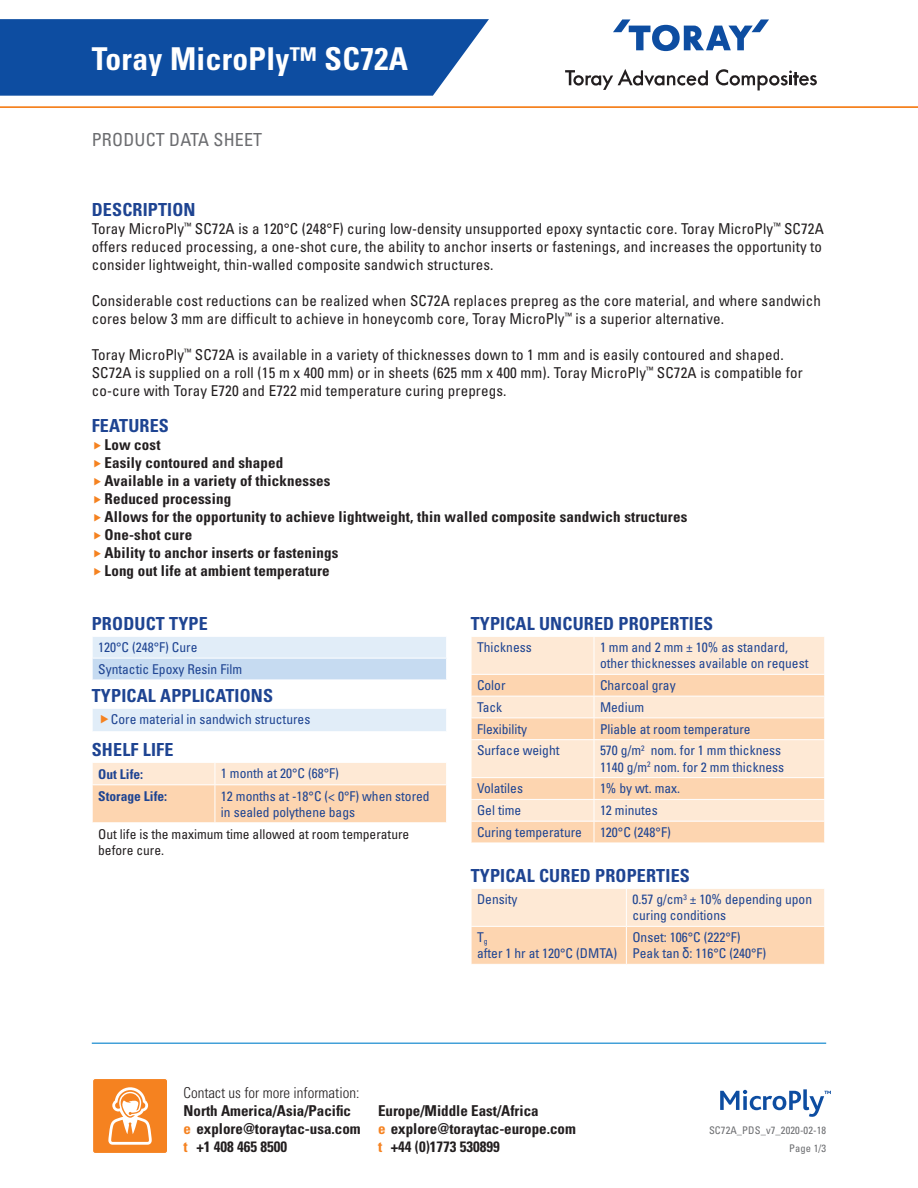
<style>
.page{position:relative;width:918px;height:1188px;background:#fff}
.page>*{position:absolute;margin:0;border:0;box-sizing:border-box;transform-origin:0 0}
.t1{font:700 condensed 31.5px "Univers";letter-spacing:.01em;color:#fff}
.t2{font:700 condensed 18px "Univers LT Std";letter-spacing:.01em;color:#1e4492}
.t3{font:condensed 18px "Univers LT Std";letter-spacing:.01em;color:#6c6d70}
.Body_text{font:condensed 15px/18px "Univers LT Std";letter-spacing:.01em;color:#231f20}
.t4{font:700 condensed 15px/18px "Univers";letter-spacing:.01em;color:#231f20}
.t5{font:300 condensed 15px "Univers";color:#231f20}
.Cell_row{font:condensed 13.5px/16.2px "Univers LT Std";color:#1e4492}
.Cell_row-2{font:condensed 13.5px/16.2px "Univers LT Std";color:#231f20}
.Cell_row-3{font:700 condensed 13.5px "Univers";color:#1e4492}
.t6{font:condensed 10.5px "Univers LT Std";letter-spacing:.01em;color:#6c6d70}
.s1{font-family:"Arial Narrow";font-stretch:normal;font-size:15px}
.s2{color:#f58220}
</style>
<div class="page">
<hr style="left:92px;top:1042px;width:734px;height:2px;background:#42a0d8">
<svg style="left:0;top:19px;width:489px;height:77px;background:#1b57a6"></svg>
<hr style="left:0;top:106px;width:918px;height:2px;background:#f58220">
<svg style="left:93px;top:1079px;width:74px;height:74px;background:#f69746"></svg>
<svg style="left:613px;top:19px;width:156px;height:32px"></svg>
<svg style="left:565px;top:69px;width:143px;height:21px"></svg>
<svg style="left:716px;top:69px;width:101px;height:21px"></svg>
<svg style="left:720px;top:1089px;width:111px;height:28px"></svg>
<div style="left:92px;top:636px;width:355px;height:22px;background:#e1edf8"></div>
<div style="left:92px;top:658px;width:355px;height:22px;background:#c6dbf1"></div>
<hr style="left:92px;top:636px;width:355px;height:1px;background:#fff">
<hr style="left:92px;top:658px;width:355px;height:1px;background:#fff">
<svg style="left:92px;top:637px;width:1px;height:43px"></svg>
<svg style="left:446px;top:637px;width:1px;height:43px"></svg>
<div style="left:92px;top:708px;width:355px;height:24px;background:#e1edf8"></div>
<hr style="left:92px;top:708px;width:355px;height:1px;background:#fff">
<svg style="left:92px;top:709px;width:1px;height:22px"></svg>
<svg style="left:446px;top:709px;width:1px;height:22px"></svg>
<hr style="left:92px;top:731px;width:355px;height:1px;background:#fff">
<svg style="left:92px;top:763px;width:354px;height:59px;background:#fddcbe"></svg>
<hr style="left:92px;top:784px;width:123px;height:1px;background:#fff">
<hr style="left:92px;top:785px;width:1px;height:37px;background:#fff">
<hr style="left:215px;top:784px;width:232px;height:1px;background:#fff">
<hr style="left:215px;top:785px;width:1px;height:37px;background:#fff">
<div style="left:472px;top:637px;width:352px;height:37px;background:#fee9d5"></div>
<svg style="left:472px;top:675px;width:352px;height:168px;background:#fddfc2"></svg>
<hr style="left:594px;top:637px;width:1px;height:37px;background:#fff">
<hr style="left:471px;top:696px;width:123px;height:1px;background:#fff">
<hr style="left:594px;top:696px;width:231px;height:1px;background:#fff">
<hr style="left:471px;top:718px;width:123px;height:1px;background:#fff">
<svg style="left:471px;top:675px;width:1px;height:64px"></svg>
<hr style="left:594px;top:718px;width:231px;height:1px;background:#fff">
<svg style="left:594px;top:675px;width:1px;height:64px"></svg>
<svg style="left:824px;top:675px;width:1px;height:64px"></svg>
<hr style="left:471px;top:739px;width:123px;height:1px;background:#fff">
<hr style="left:594px;top:739px;width:231px;height:1px;background:#fff">
<hr style="left:594px;top:740px;width:1px;height:37px;background:#fff">
<hr style="left:471px;top:777px;width:123px;height:1px;background:#fff">
<hr style="left:594px;top:777px;width:231px;height:1px;background:#fff">
<hr style="left:471px;top:799px;width:123px;height:1px;background:#fff">
<hr style="left:594px;top:799px;width:231px;height:1px;background:#fff">
<hr style="left:471px;top:821px;width:123px;height:1px;background:#fff">
<svg style="left:471px;top:778px;width:1px;height:65px"></svg>
<hr style="left:594px;top:821px;width:231px;height:1px;background:#fff">
<svg style="left:594px;top:778px;width:1px;height:65px"></svg>
<svg style="left:824px;top:778px;width:1px;height:65px"></svg>
<svg style="left:472px;top:889px;width:352px;height:75px;background:#fddfc2"></svg>
<hr style="left:626px;top:889px;width:1px;height:37px;background:#fff">
<hr style="left:471px;top:926px;width:155px;height:1px;background:#fff">
<hr style="left:626px;top:926px;width:199px;height:1px;background:#fff">
<hr style="left:626px;top:927px;width:1px;height:37px;background:#fff">
<h1 class="t1" style="left:92px;top:39px;width:318px">Toray MicroPly™ SC72A</h1>
<p class="t3" style="left:92px;top:128px;width:172px">PRODUCT DATA SHEET</p>
<h1 class="t2" style="left:92px;top:199px;width:105px">DESCRIPTION</h1>
<p class="Body_text" style="left:92px;top:219px;width:734px">Toray MicroPly<sup>™</sup> SC72A is a 120°C (248°F) curing low-density unsupported epoxy syntactic core. Toray MicroPly<sup>™</sup> SC72A offers reduced processing, a one-shot cure, the ability to anchor inserts or fastenings, and increases the opportunity to consider lightweight, thin-walled composite sandwich structures.</p>
<p class="Body_text" style="left:92px;top:291px;width:731px">Considerable cost reductions can be realized when SC72A replaces prepreg as the core material, and where sandwich cores below 3 mm are difficult to achieve in honeycomb core, Toray MicroPly<sup>™</sup> is a superior alternative.</p>
<p class="Body_text" style="left:92px;top:345px;width:712px">Toray MicroPly<sup>™</sup> SC72A is available in a variety of thicknesses down to 1 mm and is easily contoured and shaped.<br>SC72A is supplied on a roll (15 m x 400 mm) or in sheets (625 mm x 400 mm). Toray MicroPly<sup>™</sup> SC72A is compatible for co-cure with Toray E720 and E722 mid temperature curing prepregs.</p>
<h1 class="t2" style="left:92px;top:415px;width:79px">FEATURES</h1>
<p class="t4" style="left:105px;top:436px;width:58px">Low cost</p>
<p class="t4" style="left:105px;top:454px;width:180px">Easily contoured and shaped</p>
<p class="t4" style="left:105px;top:472px;width:227px">Available in a variety of thicknesses</p>
<p class="t4" style="left:105px;top:490px;width:128px">Reduced processing</p>
<p class="t4" style="left:105px;top:508px;width:584px">Allows for the opportunity to achieve lightweight, thin walled composite sandwich structures</p>
<p class="t4" style="left:105px;top:526px;width:89px">One-shot cure</p>
<p class="t4" style="left:105px;top:544px;width:236px">Ability to anchor inserts or fastenings</p>
<p class="t4" style="left:105px;top:562px;width:227px">Long out life at ambient temperature</p>
<h1 class="t2" style="left:92px;top:613px;width:118px">PRODUCT TYPE</h1>
<p class="Cell_row" style="left:98px;top:639px;width:101px">120°C (248°F) Cure</p>
<p class="Cell_row" style="left:98px;top:661px;width:145px">Syntactic Epoxy Resin Film</p>
<h1 class="t2" style="left:92px;top:685px;width:183px">TYPICAL APPLICATIONS</h1>
<p class="Cell_row" style="left:111px;top:711px;width:201px">Core material in sandwich structures</p>
<h1 class="t2" style="left:92px;top:739px;width:83px">SHELF LIFE</h1>
<p class="Cell_row-3" style="left:98px;top:766px;width:46px">Out Life:</p>
<p class="Cell_row" style="left:221px;top:765px;width:120px">1 month at 20°C (68°F)</p>
<p class="Cell_row-3" style="left:98px;top:788px;width:70px">Storage Life:</p>
<p class="Cell_row" style="left:221px;top:788px;width:210px">12 months at -18°C (&lt; 0°F) when stored in sealed polythene bags</p>
<p class="Cell_row-2" style="left:98px;top:825px;width:313px">Out life is the maximum time allowed at room temperature before cure.</p>
<h1 class="t2" style="left:471px;top:613px;width:244px">TYPICAL UNCURED PROPERTIES</h1>
<p class="Cell_row" style="left:477px;top:639px;width:56px">Thickness</p>
<p class="Cell_row" style="left:600px;top:639px;width:210px">1 mm and 2 mm ± 10% as standard, other thicknesses available on request</p>
<p class="Cell_row" style="left:477px;top:677px;width:30px">Color</p>
<p class="Cell_row" style="left:600px;top:677px;width:77px">Charcoal gray</p>
<p class="Cell_row" style="left:477px;top:699px;width:27px">Tack</p>
<p class="Cell_row" style="left:600px;top:699px;width:46px">Medium</p>
<p class="Cell_row" style="left:477px;top:721px;width:52px">Flexibility</p>
<p class="Cell_row" style="left:600px;top:721px;width:152px">Pliable at room temperature</p>
<p class="Cell_row" style="left:477px;top:742px;width:84px">Surface weight</p>
<p class="Cell_row" style="left:600px;top:742px;width:183px">570 g/m<sup>2</sup> nom. for 1 mm thickness</p>
<p class="Cell_row" style="left:600px;top:759px;width:186px">1140 g/m<sup>2</sup> nom. for 2 mm thickness</p>
<p class="Cell_row" style="left:477px;top:780px;width:47px">Volatiles</p>
<p class="Cell_row" style="left:600px;top:780px;width:82px">1% by wt. max.</p>
<p class="Cell_row" style="left:477px;top:802px;width:46px">Gel time</p>
<p class="Cell_row" style="left:600px;top:802px;width:59px">12 minutes</p>
<p class="Cell_row" style="left:477px;top:824px;width:106px">Curing temperature</p>
<p class="Cell_row" style="left:600px;top:824px;width:72px">120°C (248°F)</p>
<h1 class="t2" style="left:471px;top:865px;width:221px">TYPICAL CURED PROPERTIES</h1>
<p class="Cell_row" style="left:477px;top:891px;width:42px">Density</p>
<p class="Cell_row" style="left:632px;top:891px;width:181px">0.57 g/cm<sup>3</sup> ± 10% depending upon curing conditions</p>
<p class="Cell_row" style="left:477px;top:929px;width:12px">T<sub>g</sub></p>
<p class="Cell_row" style="left:477px;top:945px;width:142px">after 1 hr at 120°C (DMTA)</p>
<p class="Cell_row" style="left:632px;top:929px;width:110px">Onset: 106°C (222°F)</p>
<p class="Cell_row" style="left:632px;top:945px;width:135px">Peak tan <span class="s1">δ</span>: 116°C (240°F)</p>
<p class="t5" style="left:184px;top:1084px;width:177px">Contact us for more information:</p>
<p class="t4" style="left:184px;top:1102px;width:179px">North America/Asia/Pacific <span class="s2">e</span> explore@toraytac-usa.com <span class="s2">t</span> +1 408 465 8500</p>
<p class="t4" style="left:378px;top:1102px;width:199px">Europe/Middle East/Africa<br><span class="s2">e</span> explore@toraytac-europe.com <span class="s2">t</span> +44 (0)1773 530899</p>
<p class="t6" style="left:709px;top:1124px;width:119px">SC72A_PDS_v7_2020-02-18</p>
<p class="t6" style="left:789px;top:1142px;width:38px">Page 1/3</p>
</div>
